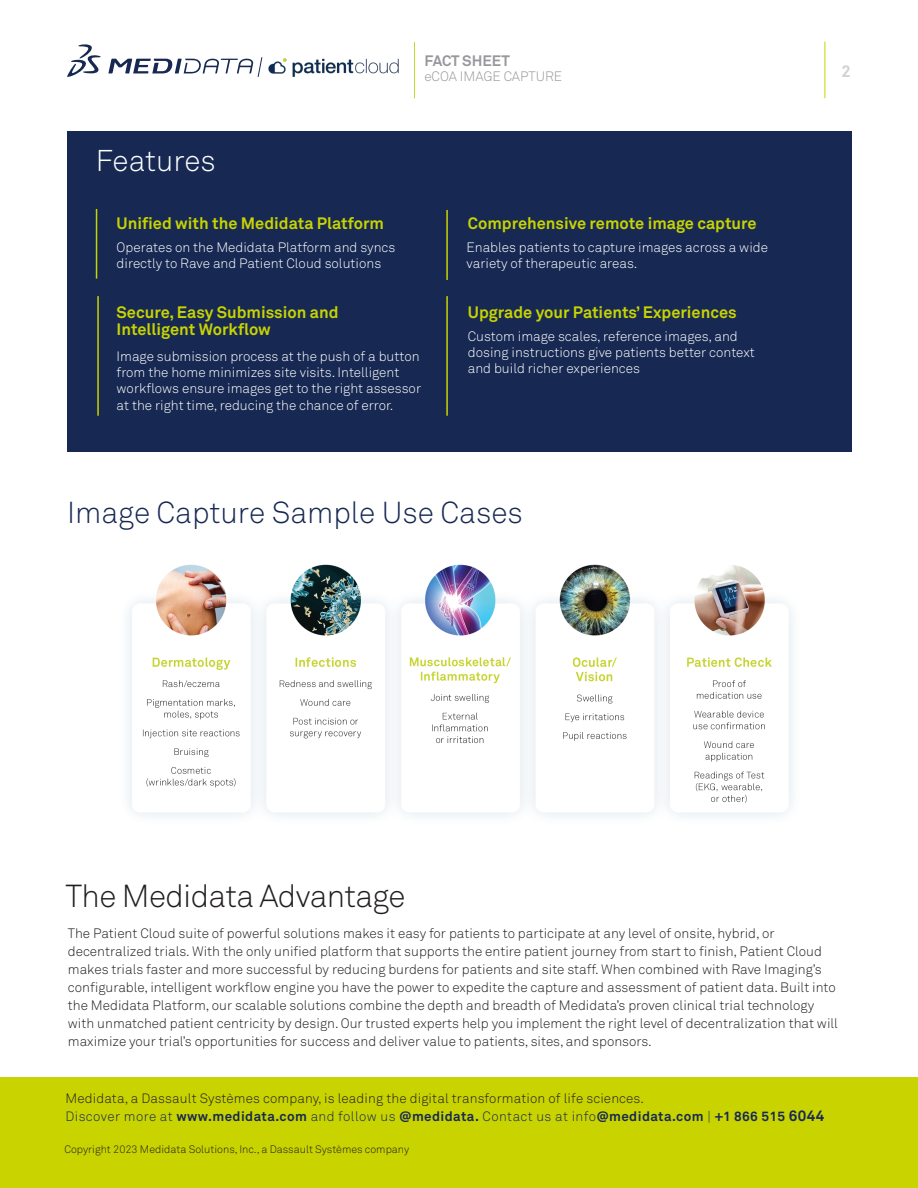
<style>
.page{position:relative;width:918px;height:1188px;background:#fff}
.page>*{position:absolute;margin:0;border:0;box-sizing:border-box;transform-origin:0 0}
.Body_text{font:300 31.5px "Akkurat Std";letter-spacing:-.02em;color:#231f20}
.Sub_head_1{font:300 30px "Akkurat Std";color:#172953}
.Sub_head_1-2{font:300 29.7px "Akkurat Std";color:#fff}
.t1{font:700 16.5px "Akkurat Std";color:#d1d2d4}
.Sub_Head_2{font:700 16.35px "Akkurat Std";color:#c8d300}
.t2{font:700 15px "Akkurat Std";color:#96989b}
.Body_text-2{font:300 13.5px/18px "Akkurat Std";color:#231f20}
.Body_text-3{font:300 13.5px "Akkurat Std";color:#fff}
.t3{font:300 13.5px "Akkurat Std";color:#96989b}
.Body_text-4{font:700 13.35px "Akkurat Std";letter-spacing:.03em;color:#172953}
.Body_text-5{font:300 13.35px "Akkurat Std";letter-spacing:.01em;color:#231f20}
.Body_text-6{font:300 10.65px "Akkurat Std";color:#231f20}
.s1{font-weight:300}
.s2{font-size:15px}
</style>
<div class="page">
<hr style="left:825px;top:42px;width:1px;height:56px;background:#c8d300">
<svg style="left:67px;top:44px;width:34px;height:33px"></svg>
<hr style="left:414px;top:42px;width:1px;height:56px;background:#c4d72d">
<svg style="left:108px;top:57px;width:155px;height:20px"></svg>
<img style="left:268px;top:58px;width:131px;height:19px">
<div style="left:67px;top:131px;width:784px;height:320px;background:#172953"></div>
<div style="left:0;top:1078px;width:918px;height:110px;background:#c8d300"></div>
<hr style="left:96px;top:209px;width:1px;height:70px;background:#c8d300">
<hr style="left:97px;top:296px;width:2px;height:120px;background:#c8d300">
<hr style="left:446px;top:210px;width:2px;height:70px;background:#c8d300">
<hr style="left:446px;top:296px;width:2px;height:120px;background:#c8d300">
<img style="left:128px;top:564px;width:665px;height:253px">
<p class="Sub_head_1-2" style="left:96px;top:143px;width:122px">Features</p>
<p class="Sub_Head_2" style="left:117px;top:213px;width:269px">Unified with the Medidata Platform</p>
<p class="Body_text-3" style="left:117px;top:239px;width:280px">Operates on the Medidata Platform and syncs</p>
<p class="Body_text-3" style="left:117px;top:255px;width:266px">directly to Rave and Patient Cloud solutions</p>
<p class="t2" style="left:424px;top:51px;width:87px">FACT SHEET</p>
<p class="t3" style="left:424px;top:69px;width:139px">eCOA IMAGE CAPTURE</p>
<p class="Sub_Head_2" style="left:468px;top:214px;width:290px">Comprehensive remote image capture</p>
<p class="Body_text-3" style="left:467px;top:239px;width:303px">Enables patients to capture images across a wide</p>
<p class="Body_text-3" style="left:467px;top:255px;width:172px">variety of therapeutic areas.</p>
<p class="Sub_Head_2" style="left:117px;top:303px;width:223px">Secure, Easy Submission and</p>
<p class="Sub_Head_2" style="left:117px;top:319px;width:156px">Intelligent Workflow</p>
<p class="Body_text-3" style="left:117px;top:348px;width:304px">Image submission process at the push of a button</p>
<p class="Body_text-3" style="left:117px;top:364px;width:284px">from the home minimizes site visits. Intelligent</p>
<p class="Body_text-3" style="left:117px;top:381px;width:306px">workflows ensure images get to the right assessor</p>
<p class="Body_text-3" style="left:117px;top:397px;width:278px">at the right time, reducing the chance of error.</p>
<p class="Sub_Head_2" style="left:468px;top:303px;width:270px">Upgrade your Patients’ Experiences</p>
<p class="Body_text-3" style="left:468px;top:328px;width:271px">Custom image scales, reference images, and</p>
<p class="Body_text-3" style="left:468px;top:344px;width:288px">dosing instructions give patients better context</p>
<p class="Body_text-3" style="left:468px;top:361px;width:174px">and build richer experiences</p>
<p class="Sub_head_1" style="left:67px;top:495px;width:457px">Image Capture Sample Use Cases</p>
<p class="t1" style="left:841px;top:61px;width:11px">2</p>
<p class="Body_text" style="left:66px;top:877px;width:341px">The Medidata Advantage</p>
<p class="Body_text-2" style="left:68px;top:924px;width:708px">The Patient Cloud suite of powerful solutions makes it easy for patients to participate at any level of onsite, hybrid, or</p>
<p class="Body_text-2" style="left:68px;top:942px;width:772px">decentralized trials. With the only unified platform that supports the entire patient journey from start to finish, Patient Cloud makes trials faster and more successful by reducing burdens for patients and site staff. When combined with Rave Imaging’s configurable, intelligent workflow engine you have the power to expedite the capture and assessment of patient data. Built into the Medidata Platform, our scalable solutions combine the depth and breadth of Medidata’s proven clinical trial technology with unmatched patient centricity by design. Our trusted experts help you implement the right level of decentralization that will maximize your trial’s opportunities for success and deliver value to patients, sites, and sponsors.</p>
<p class="Body_text-5" style="left:66px;top:1091px;width:580px">Medidata, a Dassault Systèmes company, is leading the digital transformation of life sciences.</p>
<p class="Body_text-4" style="left:66px;top:1109px;width:760px"><span class="s1">Discover more at</span> www.medidata.com <span class="s1">and follow us</span> @medidata. <span class="s1">Contact us at info</span>@medidata.com <span class="s1">|</span> +1 866 515 <span class="s2">6044</span></p>
<p class="Body_text-6" style="left:64px;top:1143px;width:346px">Copyright 2023 Medidata Solutions, Inc., a Dassault Systèmes company</p>
</div>
